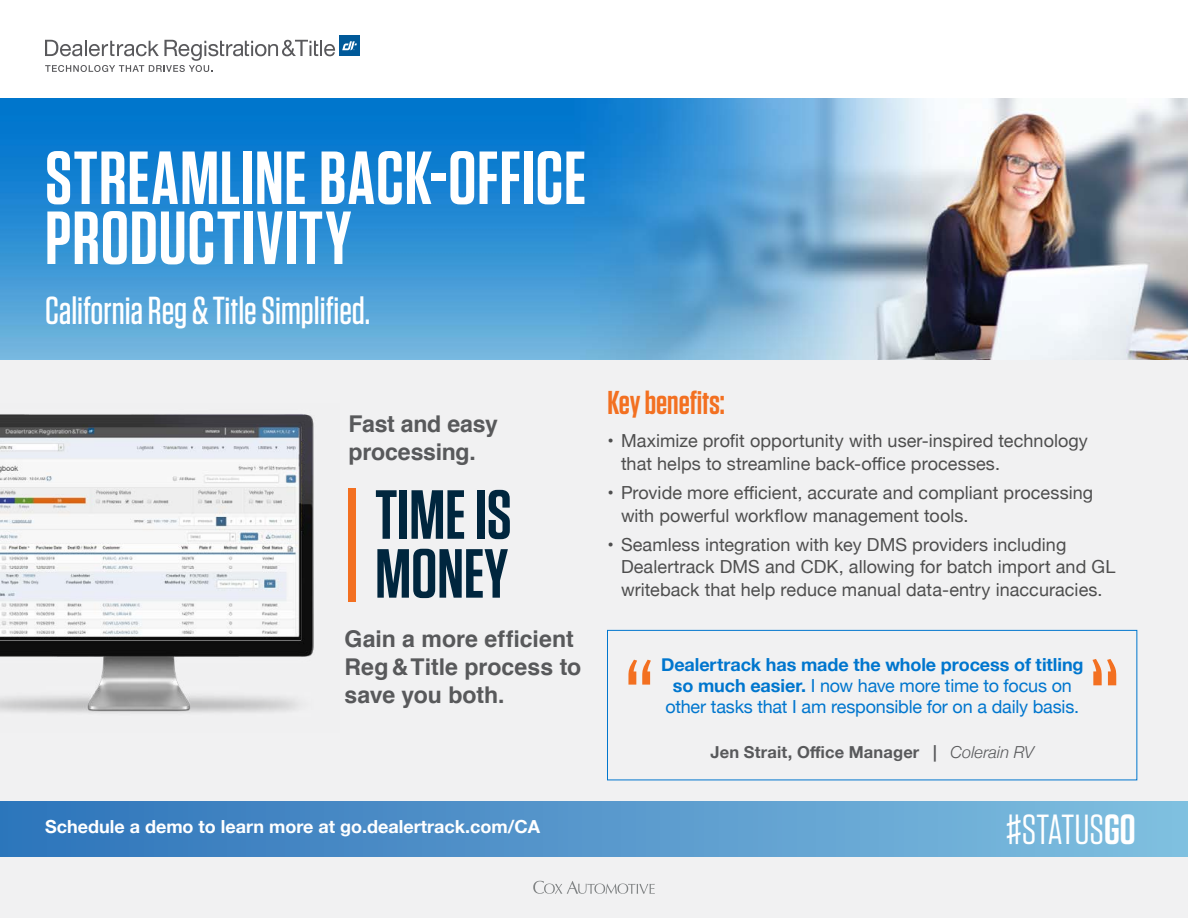
<style>
.page{position:relative;width:1188px;height:918px;background:#fff}
.page>*{position:absolute;margin:0;border:0;box-sizing:border-box;transform-origin:0 0}
.t1{font:600 75px/60px "Tungsten";letter-spacing:.015em;color:#fff}
.t2{font:600 69.3px/58.9px "Tungsten";color:#00263e}
.t3{font:42px "Tungsten";letter-spacing:-.005em;color:#fff}
.t4{font:500 39px "Tungsten";color:#fff}
.t5{font:600 33px "Tungsten";letter-spacing:-.005em;color:#f37021}
.t6{font:700 23.1px/28px "Helvetica";letter-spacing:-.005em;color:#58595b}
.t7{font:18px/22.5px "Helvetica Neue";letter-spacing:.005em;color:#4e4e4e}
.t8{font:18px/21px "Helvetica Neue";letter-spacing:-.01em;color:#0076ce;text-align:center}
.t9{font:700 18px "Helvetica Neue";color:#fff}
.t10{font:700 16.5px "Helvetica Neue";letter-spacing:.01em;color:#58595b}
.s1{font-weight:700}
.s2{font-weight:300;font-style:italic}
.s3{font-weight:600}
</style>
<div class="page">
<div style="left:0;top:856px;width:1188px;height:62px;background:#f1f1f2"></div>
<svg style="left:533px;top:881px;width:122px;height:13px"></svg>
<div style="left:0;top:99px;width:1188px;height:757px;background:#f1f1f2"></div>
<img style="left:0;top:99px;width:1188px;height:261px">
<div style="left:0;top:801px;width:1188px;height:55px;background:linear-gradient(to right,#2e73ba,#80bfdf)"></div>
<svg style="left:45px;top:40px;width:290px;height:32px"></svg>
<div style="left:339px;top:36px;width:21px;height:20px;background:#005999"></div>
<svg style="left:342px;top:41px;width:15px;height:9px"></svg>
<svg style="left:628px;top:660px;width:23px;height:25px"></svg>
<svg style="left:1093px;top:659px;width:23px;height:26px"></svg>
<div style="left:607px;top:630px;width:530px;height:150px;border:1px solid #0076ce"></div>
<img style="left:0;top:414px;width:314px;height:299px">
<img style="left:0;top:425px;width:301px;height:215px">
<div style="left:349px;top:488px;width:7px;height:113px;background:#f37021"></div>
<h1 class="t1" style="left:45px;top:150px;width:543px">STREAMLINE BACK-OFFICE<br>PRODUCTIVITY</h1>
<h3 class="t4" style="left:45px;top:290px;width:327px">California Reg &amp; Title Simplified.</h3>
<p class="t6" style="left:349px;top:410px;width:151px">Fast and easy processing.</p>
<h2 class="t2" style="left:375px;top:487px;width:138px">TIME IS<br>MONEY</h2>
<p class="t6" style="left:345px;top:625px;width:238px">Gain a more efficient<br>Reg &amp; Title process to save you both.</p>
<h3 class="t5" style="left:608px;top:385px;width:119px">Key benefits:</h3>
<p class="t7" style="left:621px;top:431px;width:468px;text-indent:-14px">• Maximize profit opportunity with user-inspired technology that helps to streamline back-office processes.</p>
<p class="t7" style="left:621px;top:482px;width:474px;text-indent:-14px">• Provide more efficient, accurate and compliant processing with powerful workflow management tools.</p>
<p class="t7" style="left:621px;top:534px;width:496px;text-indent:-14px">• Seamless integration with key DMS providers including<br>Dealertrack DMS and CDK, allowing for batch import and GL writeback that help reduce manual data-entry inaccuracies.</p>
<p class="t8" style="left:661px;top:655px;width:424px"><span class="s1">Dealertrack has made the whole process of titling so much easier.</span> I now have more time to focus on other tasks that I am responsible for on a daily basis.</p>
<p class="t10" style="left:711px;top:739px;width:325px">Jen Strait, Office Manager | <span class="s2">Colerain RV</span></p>
<p class="t9" style="left:45px;top:813px;width:497px">Schedule a demo to learn more at go.dealertrack.com/CA</p>
<h3 class="t3" style="left:1006px;top:807px;width:131px">#STATUS<span class="s3">GO</span></h3>
</div>
